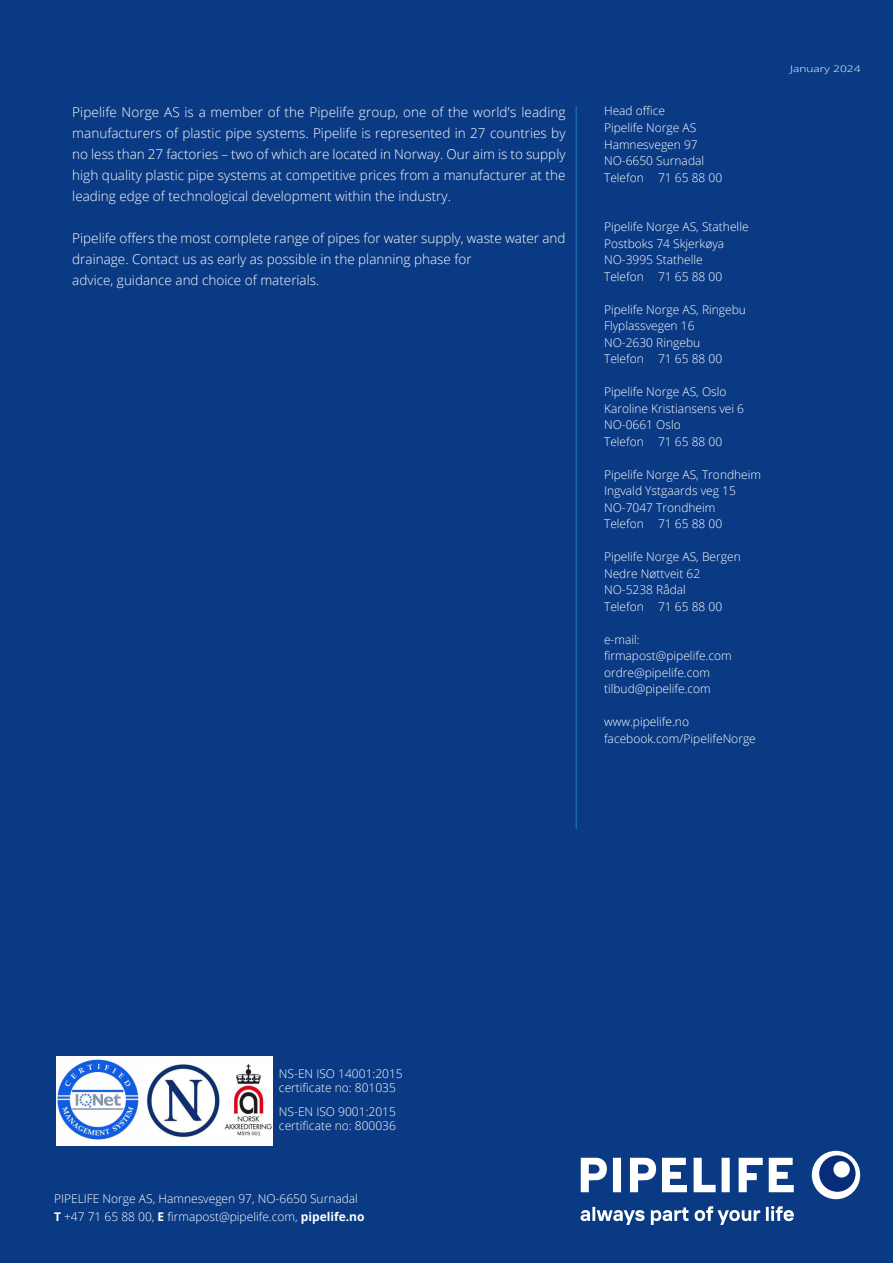
<style>
.page{position:relative;width:893px;height:1263px;background:#0a3a84}
.page>*{position:absolute;margin:0;border:0;box-sizing:border-box;transform-origin:0 0}
.t1{font:300 13.5px/21px "Open Sans";color:#fff;text-align:justify}
.t2{font:300 12px/16.5px "Open Sans";color:#fff}
.t3{font:300 9px "Open Sans";color:#fff;scale:1.33 1}
.s1{font-weight:700}
</style>
<div class="page">
<svg style="left:581px;top:1151px;width:279px;height:74px"></svg>
<div style="left:819px;top:1155px;width:36px;height:37px;background:#092c7a;border-radius:50%"></div>
<div style="left:833px;top:1161px;width:17px;height:16px;background:#fff;border-radius:50%"></div>
<hr style="left:575px;top:106px;width:2px;height:723px;background:#1767b3">
<img style="left:56px;top:1057px;width:217px;height:88px">
<p class="t1" style="left:72px;top:101px;width:495px">Pipelife Norge AS is a member of the Pipelife group, one of the world's leading manufacturers of plastic pipe systems. Pipelife is represented in 27 countries by no less than 27 factories – two of which are located in Norway. Our aim is to supply high quality plastic pipe systems at competitive prices from a manufacturer at the leading edge of technological development within the industry.</p>
<p class="t1" style="left:72px;top:227px;width:495px;text-align:left">Pipelife offers the most complete range of pipes for water supply, waste water and drainage. Contact us as early as possible in the planning phase for<br>advice, guidance and choice of materials.</p>
<p class="t2" style="left:604px;top:103px;width:120px">Head office<br>Pipelife Norge AS<br>Hamnesvegen 97<br>NO-6650 Surnadal<br>Telefon 71 65 88 00</p>
<p class="t2" style="left:604px;top:218px;width:146px">Pipelife Norge AS, Stathelle<br>Postboks 74 Skjerkøya<br>NO-3995 Stathelle<br>Telefon 71 65 88 00</p>
<p class="t2" style="left:604px;top:301px;width:143px">Pipelife Norge AS, Ringebu<br>Flyplassvegen 16<br>NO-2630 Ringebu<br>Telefon 71 65 88 00</p>
<p class="t2" style="left:604px;top:383px;width:142px">Pipelife Norge AS, Oslo<br>Karoline Kristiansens vei 6<br>NO-0661 Oslo<br>Telefon 71 65 88 00</p>
<p class="t2" style="left:604px;top:466px;width:159px">Pipelife Norge AS, Trondheim<br>Ingvald Ystgaards veg 15<br>NO-7047 Trondheim<br>Telefon 71 65 88 00</p>
<p class="t2" style="left:604px;top:548px;width:138px">Pipelife Norge AS, Bergen<br>Nedre Nøttveit 62<br>NO-5238 Rådal<br>Telefon 71 65 88 00</p>
<p class="t2" style="left:604px;top:631px;width:129px">e-mail: firmapost@pipelife.com ordre@pipelife.com tilbud@pipelife.com</p>
<p class="t2" style="left:604px;top:713px;width:153px">www.pipelife.no facebook.com/PipelifeNorge</p>
<p class="t3" style="left:790px;top:63px;width:55px">January 2024</p>
<p class="t2" style="left:279px;top:1066px;width:125px;line-height:14.4px">NS-EN ISO 14001:2015 certificate no: 801035</p>
<p class="t2" style="left:279px;top:1104px;width:118px;line-height:14.4px">NS-EN ISO 9001:2015 certificate no: 800036</p>
<p class="t2" style="left:54px;top:1189px;width:312px;line-height:18px">PIPELIFE Norge AS, Hamnesvegen 97, NO-6650 Surnadal<br><span class="s1">T</span> +47 71 65 88 00, <span class="s1">E</span> firmapost@pipelife.com, <span class="s1">pipelife.no</span></p>
</div>
